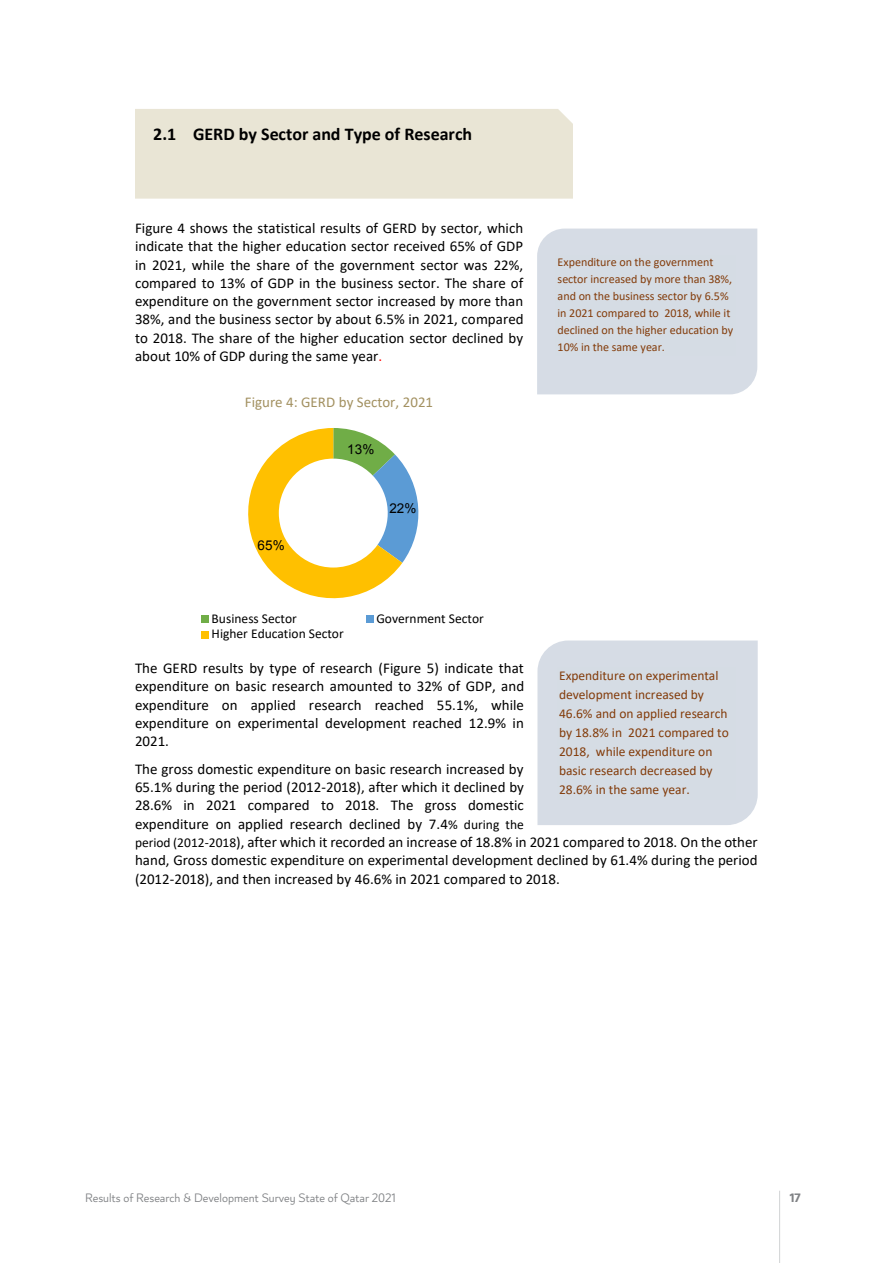
<style>
.page{position:relative;width:893px;height:1263px;background:#fff}
.page>*{position:absolute;margin:0;border:0;box-sizing:border-box;transform-origin:0 0}
.t1{font:700 18px "Calibri";color:#000}
.t2{font:15px/18.3px "Calibri";color:#000;text-align:justify}
.t3{font:15px "Calibri";color:#a39161}
.t4{font:13.5px/18.9px "Calibri";color:#833c0b}
.t5{font:13.5px "Calibri";color:#000}
.t6{font:300 13.5px "Lusail";color:#808285}
.t7{font:13.5px "Arial";color:#000}
.t8{font:700 13.5px "Lusail";color:#808285}
.t9{font:12px/16.8px "Calibri";letter-spacing:-.005em;color:#833c0b}
.s1{color:#f00}
.s2{font-size:13.5px}
</style>
<div class="page">
<svg style="left:248px;top:428px;width:171px;height:171px"></svg>
<div style="left:201px;top:615px;width:7px;height:8px;background:#70ad47"></div>
<div style="left:366px;top:615px;width:7px;height:8px;background:#5b9bd5"></div>
<div style="left:201px;top:631px;width:7px;height:7px;background:#ffc000"></div>
<div style="left:537px;top:229px;width:220px;height:165px;background:#d6dce5"></div>
<div style="left:555px;top:255px;width:181px;height:17px;background:#d5dce4"></div>
<div style="left:555px;top:272px;width:181px;height:16px;background:#d5dce4"></div>
<div style="left:555px;top:288px;width:181px;height:17px;background:#d5dce4"></div>
<div style="left:555px;top:305px;width:181px;height:17px;background:#d5dce4"></div>
<div style="left:555px;top:322px;width:181px;height:17px;background:#d5dce4"></div>
<div style="left:555px;top:339px;width:181px;height:17px;background:#d5dce4"></div>
<div style="left:135px;top:109px;width:438px;height:90px;background:#e9e5d5"></div>
<div style="left:537px;top:640px;width:221px;height:185px;background:#d6dce5"></div>
<div style="left:557px;top:668px;width:179px;height:19px;background:#d5dce4"></div>
<div style="left:557px;top:687px;width:179px;height:19px;background:#d5dce4"></div>
<div style="left:557px;top:706px;width:179px;height:18px;background:#d5dce4"></div>
<div style="left:557px;top:724px;width:179px;height:19px;background:#d5dce4"></div>
<div style="left:557px;top:743px;width:179px;height:19px;background:#d5dce4"></div>
<div style="left:557px;top:762px;width:179px;height:19px;background:#d5dce4"></div>
<div style="left:557px;top:781px;width:179px;height:19px;background:#d5dce4"></div>
<hr style="left:779px;top:1191px;width:1px;height:72px;background:#d1d3d4">
<p class="t1" style="left:153px;top:121px;width:320px">2.1 GERD by Sector and Type of Research</p>
<p class="t2" style="left:135px;top:218px;width:390px">Figure 4 shows the statistical results of GERD by sector, which indicate that the higher education sector received 65% of GDP in 2021, while the share of the government sector was 22%, compared to 13% of GDP in the business sector. The share of expenditure on the government sector increased by more than 38%, and the business sector by about 6.5% in 2021, compared to 2018. The share of the higher education sector declined by about 10% of GDP during the same year<span class="s1">.</span></p>
<p class="t3" style="left:245px;top:392px;width:190px">Figure 4: GERD by Sector, 2021</p>
<p class="t7" style="left:258px;top:536px;width:29px">65%</p>
<p class="t7" style="left:347px;top:440px;width:29px">13%</p>
<p class="t7" style="left:389px;top:500px;width:29px">22%</p>
<p class="t5" style="left:212px;top:609px;width:87px">Business Sector</p>
<p class="t5" style="left:376px;top:609px;width:109px">Government Sector</p>
<p class="t5" style="left:212px;top:625px;width:134px">Higher Education Sector</p>
<p class="t9" style="left:558px;top:254px;width:177px">Expenditure on the government sector increased by more than 38%, and on the business sector by 6.5% in 2021 compared to 2018, while it declined on the higher education by<br>10% in the same year.</p>
<p class="t2" style="left:135px;top:658px;width:391px">The GERD results by type of research (Figure 5) indicate that expenditure on basic research amounted to 32% of GDP, and expenditure on applied research reached 55.1%, while expenditure on experimental development reached 12.9% in 2021.</p>
<p class="t2" style="left:135px;top:759px;width:624px;text-align:left">The gross domestic expenditure on basic research increased by<br>65.1% during the period (2012-2018), after which it declined by<br>28.6% in 2021 compared to 2018. The gross domestic<br>expenditure on applied research declined by 7.4<span class="s2">% during the<br>period (2012-2018</span>), after which it recorded an increase of 18.8% in 2021 compared to 2018. On the other hand, Gross domestic expenditure on experimental development declined by 61.4% during the period (2012-2018), and then increased by 46.6% in 2021 compared to 2018.</p>
<p class="t4" style="left:559px;top:666px;width:171px">Expenditure on experimental development increased by<br>46.6% and on applied research by 18.8% in 2021 compared to<br>2018, while expenditure on basic research decreased by<br>28.6% in the same year.</p>
<p class="t6" style="left:85px;top:1190px;width:312px">Results of Research &amp; Development Survey State of Qatar 2021</p>
<p class="t8" style="left:789px;top:1189px;width:13px">17</p>
</div>
